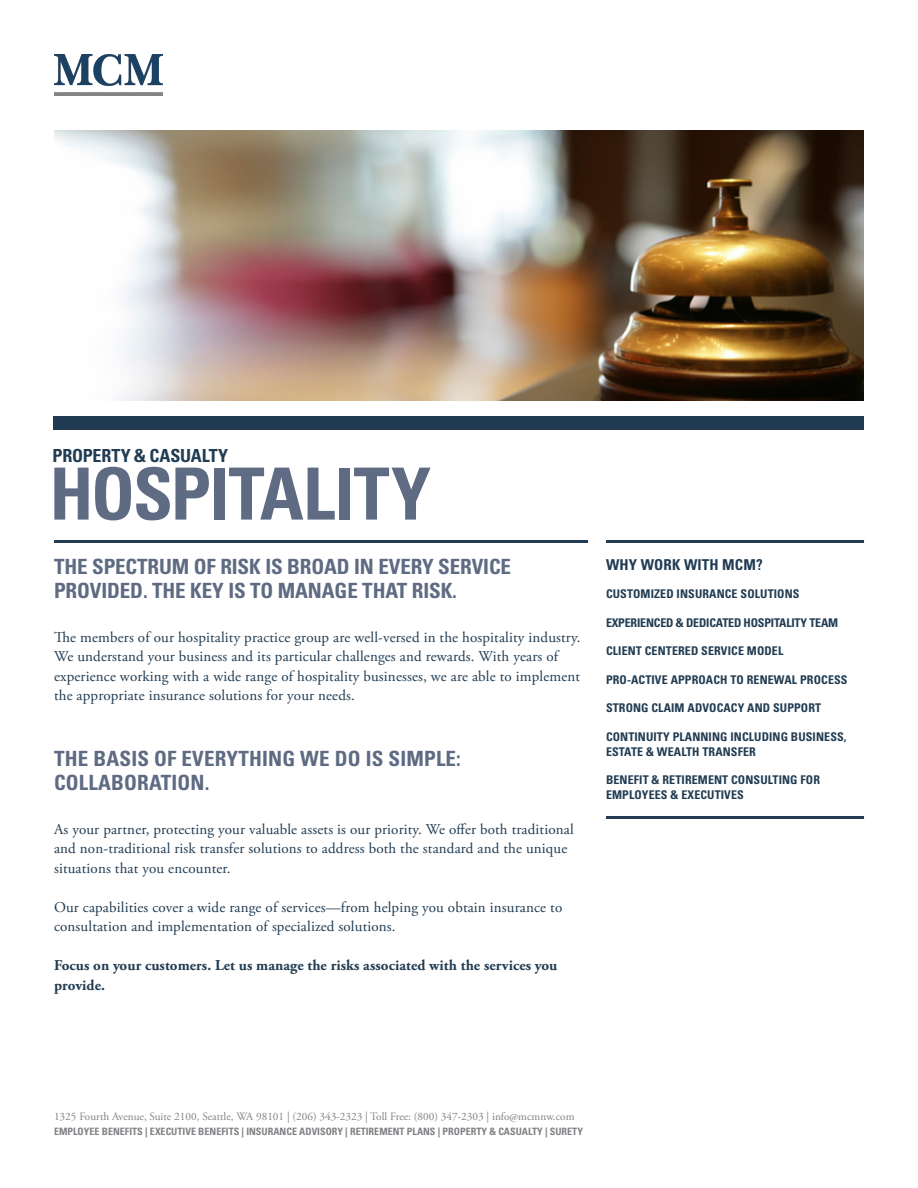
<style>
.page{position:relative;width:918px;height:1188px;background:#fff}
.page>*{position:absolute;margin:0;border:0;box-sizing:border-box;transform-origin:0 0}
.t1{font:700 condensed 72px "Univers LT Std";letter-spacing:-.015em;color:#5e6b82}
.t2{font:700 condensed 21px/24px "Univers LT Std";letter-spacing:-.005em;color:#5e6b82}
.t3{font:700 condensed 18px "Univers LT Std";letter-spacing:-.01em;color:#213c52}
.t4{font:15px/19.5px "Adobe Garamond Pro";letter-spacing:.01em;color:#213c52}
.t5{font:700 15px/19.5px "Adobe Garamond Pro";letter-spacing:.005em;color:#213c52}
.t6{font:700 condensed 15px "Univers LT Std";letter-spacing:.01em;color:#213c52}
.t7{font:700 condensed 12px/15px "Univers LT Std";letter-spacing:.01em;color:#213c52}
.t8{font:700 condensed 12px "Univers LT Std";letter-spacing:-.015em;color:#213c52}
.t9{font:11.25px "Adobe Garamond Pro";color:#808285}
.t10{font:700 condensed 10.2px "Univers LT Std";color:#808285}
</style>
<div class="page">
<hr style="left:54px;top:540px;width:534px;height:3px;background:#213c52">
<div style="left:54px;top:417px;width:810px;height:13px;background:#213c52"></div>
<img style="left:54px;top:54px;width:108px;height:41px">
<hr style="left:606px;top:540px;width:258px;height:3px;background:#213c52">
<hr style="left:606px;top:816px;width:258px;height:3px;background:#213c52">
<img style="left:54px;top:130px;width:810px;height:270px">
<p class="t3" style="left:52px;top:445px;width:177px">PROPERTY &amp; CASUALTY</p>
<p class="t1" style="left:49px;top:450px;width:383px">HOSPITALITY</p>
<p class="t2" style="left:54px;top:555px;width:459px">THE SPECTRUM OF RISK IS BROAD IN EVERY SERVICE<br>PROVIDED. THE KEY IS TO MANAGE THAT RISK.</p>
<p class="t4" style="left:54px;top:628px;width:528px">The members of our hospitality practice group are well-versed in the hospitality industry.<br>We understand your business and its particular challenges and rewards. With years of experience working with a wide range of hospitality businesses, we are able to implement the appropriate insurance solutions for your needs.</p>
<p class="t2" style="left:54px;top:747px;width:408px">THE BASIS OF EVERYTHING WE DO IS SIMPLE:<br>COLLABORATION.</p>
<p class="t4" style="left:54px;top:820px;width:521px">As your partner, protecting your valuable assets is our priority. We offer both traditional and non-traditional risk transfer solutions to address both the standard and the unique situations that you encounter.</p>
<p class="t4" style="left:54px;top:898px;width:510px">Our capabilities cover a wide range of services—from helping you obtain insurance to consultation and implementation of specialized solutions.</p>
<p class="t5" style="left:54px;top:956px;width:505px">Focus on your customers. Let us manage the risks associated with the services you provide.</p>
<p class="t6" style="left:606px;top:555px;width:158px">WHY WORK WITH MCM?</p>
<p class="t7" style="left:606px;top:586px;width:195px">CUSTOMIZED INSURANCE SOLUTIONS</p>
<p class="t8" style="left:606px;top:615px;width:234px">EXPERIENCED &amp; DEDICATED HOSPITALITY TEAM</p>
<p class="t7" style="left:606px;top:643px;width:179px">CLIENT CENTERED SERVICE MODEL</p>
<p class="t7" style="left:606px;top:672px;width:243px">PRO-ACTIVE APPROACH TO RENEWAL PROCESS</p>
<p class="t7" style="left:606px;top:700px;width:217px">STRONG CLAIM ADVOCACY AND SUPPORT</p>
<p class="t7" style="left:606px;top:729px;width:242px">CONTINUITY PLANNING INCLUDING BUSINESS,<br>ESTATE &amp; WEALTH TRANSFER</p>
<p class="t7" style="left:606px;top:772px;width:216px">BENEFIT &amp; RETIREMENT CONSULTING FOR<br>EMPLOYEES &amp; EXECUTIVES</p>
<p class="t9" style="left:54px;top:1110px;width:522px">1325 Fourth Avenue, Suite 2100, Seattle, WA 98101 | (206) 343-2323 | Toll Free: (800) 347-2303 | info@mcmnw.com</p>
<p class="t10" style="left:54px;top:1125px;width:530px">EMPLOYEE BENEFITS | EXECUTIVE BENEFITS | INSURANCE ADVISORY | RETIREMENT PLANS | PROPERTY &amp; CASUALTY | SURETY</p>
</div>
